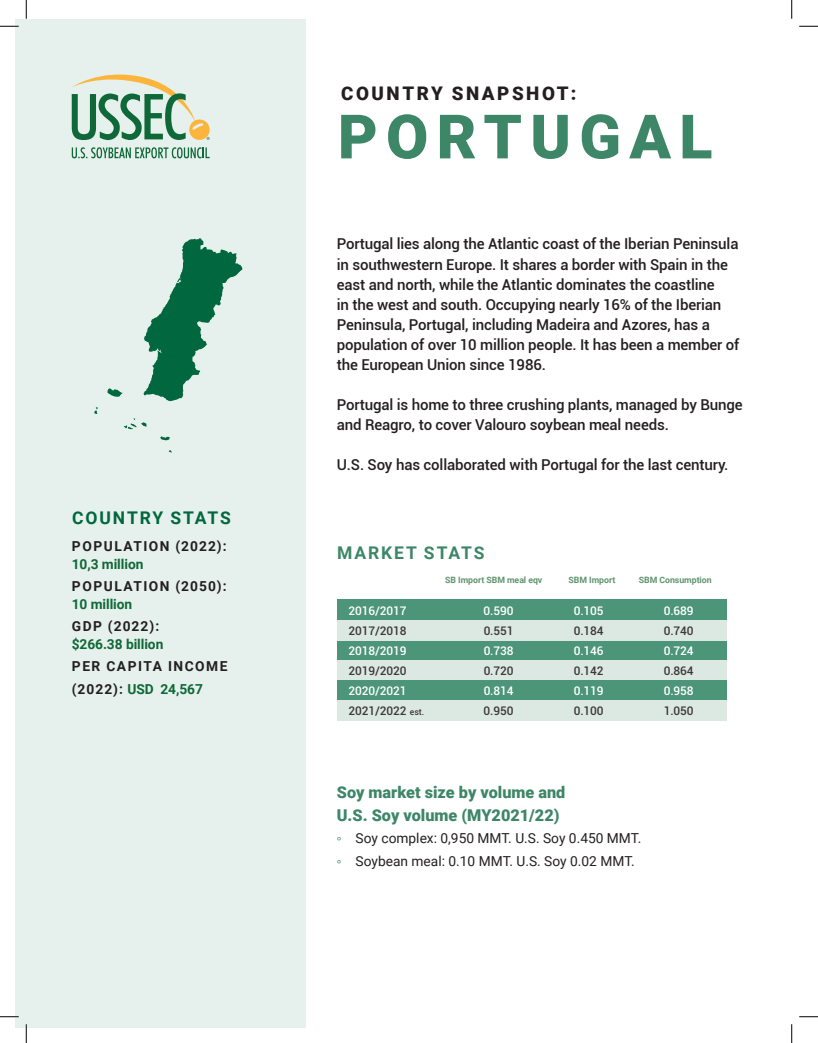
<style>
.page{position:relative;width:818px;height:1043px;background:#fff}
.page>*{position:absolute;margin:0;border:0;box-sizing:border-box;transform-origin:0 0}
.t1{font:900 61.25px "Roboto";letter-spacing:.135em;color:#3d8667}
.t2{font:900 18.75px "Roboto";letter-spacing:.135em;color:#231f20}
.t3{font:700 17.5px "Roboto";letter-spacing:.11em;color:#00673e}
.t4{font:700 17.5px "Roboto";letter-spacing:.11em;color:#3d8667}
.t5{font:900 16.25px "Roboto";color:#3d8667}
.t6{font:500 15px/20px "Roboto";letter-spacing:-.01em;color:#231f20}
.t7{font:13.75px "Roboto";color:#231f20}
.t8{font:700 13.75px/17.5px "Roboto";letter-spacing:.075em;color:#231f20}
.t9{font:700 13.75px/22.5px "Roboto";letter-spacing:.11em;color:#231f20}
.t10{font:700 13.75px "Roboto";letter-spacing:-.005em;color:#0f6838}
.t11{font:500 11.88px "Roboto";letter-spacing:-.01em;color:#3d3934}
.t12{font:500 11.88px "Roboto";letter-spacing:-.01em;color:#fff}
.t13{font:700 8.75px "Roboto";letter-spacing:-.005em;color:#61946f}
.s1{color:#0f6838}
.s2{font-size:8.75px}
.s3{font-family:"Verdana";font-size:13.12px;color:#00673e}
</style>
<div class="page">
<div style="left:15px;top:19px;width:290px;height:1008px;background:#e6f0ec"></div>
<svg style="left:72px;top:147px;width:138px;height:11px"></svg>
<svg style="left:72px;top:74px;width:138px;height:66px"></svg>
<div style="left:337px;top:600px;width:389px;height:20px;background:#4d9579"></div>
<div style="left:337px;top:640px;width:389px;height:20px;background:#4d9579"></div>
<div style="left:337px;top:620px;width:389px;height:20px;background:#dce8e2"></div>
<div style="left:337px;top:660px;width:389px;height:20px;background:#dce8e2"></div>
<div style="left:337px;top:680px;width:389px;height:20px;background:#4d9579"></div>
<div style="left:337px;top:700px;width:389px;height:21px;background:#dce8e2"></div>
<svg style="left:94px;top:238px;width:148px;height:215px"></svg>
<svg style="left:0;top:25px;width:19px;height:2px"></svg>
<svg style="left:799px;top:25px;width:19px;height:2px"></svg>
<svg style="left:0;top:1016px;width:19px;height:1px"></svg>
<svg style="left:799px;top:1016px;width:19px;height:1px"></svg>
<svg style="left:25px;top:0;width:2px;height:19px"></svg>
<svg style="left:25px;top:1024px;width:2px;height:18px"></svg>
<svg style="left:791px;top:0;width:1px;height:19px"></svg>
<svg style="left:791px;top:1024px;width:1px;height:18px"></svg>
<p class="t3" style="left:72px;top:505px;width:160px">COUNTRY STATS</p>
<p class="t8" style="left:72px;top:537px;width:156px">POPULATION (2022):<br><span class="s1">10,3 million</span></p>
<p class="t8" style="left:72px;top:577px;width:156px">POPULATION (2050):<br><span class="s1">10 million</span></p>
<p class="t8" style="left:72px;top:617px;width:89px">GDP (2022):</p>
<p class="t10" style="left:72px;top:634px;width:93px">$266.38 billion</p>
<p class="t9" style="left:72px;top:654px;width:157px">PER CAPITA INCOME (2022): <span class="s1">USD 24,567</span></p>
<p class="t2" style="left:341px;top:80px;width:237px">COUNTRY SNAPSHOT:</p>
<p class="t1" style="left:338px;top:94px;width:376px">PORTUGAL</p>
<p class="t6" style="left:337px;top:233px;width:404px">Portugal lies along the Atlantic coast of the Iberian Peninsula in southwestern Europe. It shares a border with Spain in the east and north, while the Atlantic dominates the coastline<br>in the west and south. Occupying nearly 16% of the Iberian Peninsula, Portugal, including Madeira and Azores, has a population of over 10 million people. It has been a member of the European Union since 1986.</p>
<p class="t6" style="left:337px;top:393px;width:407px">Portugal is home to three crushing plants, managed by Bunge and Reagro, to cover Valouro soybean meal needs.</p>
<p class="t6" style="left:337px;top:453px;width:393px">U.S. Soy has collaborated with Portugal for the last century.</p>
<p class="t4" style="left:337px;top:540px;width:149px">MARKET STATS</p>
<p class="t13" style="left:445px;top:574px;width:99px">SB Import SBM meal eqv</p>
<p class="t13" style="left:568px;top:574px;width:48px">SBM Import</p>
<p class="t13" style="left:638px;top:574px;width:74px">SBM Consumption</p>
<p class="t12" style="left:348px;top:602px;width:59px">2016/2017</p>
<p class="t12" style="left:483px;top:602px;width:31px">0.590</p>
<p class="t12" style="left:573px;top:602px;width:31px">0.105</p>
<p class="t12" style="left:663px;top:602px;width:31px">0.689</p>
<p class="t11" style="left:348px;top:622px;width:59px">2017/2018</p>
<p class="t11" style="left:483px;top:622px;width:31px">0.551</p>
<p class="t11" style="left:573px;top:622px;width:31px">0.184</p>
<p class="t11" style="left:663px;top:622px;width:31px">0.740</p>
<p class="t12" style="left:348px;top:642px;width:59px">2018/2019</p>
<p class="t12" style="left:483px;top:642px;width:31px">0.738</p>
<p class="t12" style="left:573px;top:642px;width:31px">0.146</p>
<p class="t12" style="left:663px;top:642px;width:31px">0.724</p>
<p class="t11" style="left:348px;top:662px;width:59px">2019/2020</p>
<p class="t11" style="left:483px;top:662px;width:31px">0.720</p>
<p class="t11" style="left:573px;top:662px;width:31px">0.142</p>
<p class="t11" style="left:663px;top:662px;width:31px">0.864</p>
<p class="t12" style="left:348px;top:682px;width:59px">2020/2021</p>
<p class="t12" style="left:483px;top:682px;width:31px">0.814</p>
<p class="t12" style="left:573px;top:682px;width:31px">0.119</p>
<p class="t12" style="left:663px;top:682px;width:31px">0.958</p>
<p class="t11" style="left:348px;top:702px;width:77px">2021/2022 <span class="s2">est.</span></p>
<p class="t11" style="left:483px;top:702px;width:31px">0.950</p>
<p class="t11" style="left:573px;top:702px;width:31px">0.100</p>
<p class="t11" style="left:663px;top:702px;width:31px">1.050</p>
<p class="t5" style="left:337px;top:781px;width:230px">Soy market size by volume and</p>
<p class="t5" style="left:337px;top:803px;width:224px">U.S. Soy volume (MY2021/22)</p>
<p class="t7" style="left:337px;top:828px;width:306px"><span class="s3">◦</span> Soy complex: 0,950 MMT. U.S. Soy 0.450 MMT.</p>
<p class="t7" style="left:337px;top:851px;width:299px"><span class="s3">◦</span> Soybean meal: 0.10 MMT. U.S. Soy 0.02 MMT.</p>
</div>
